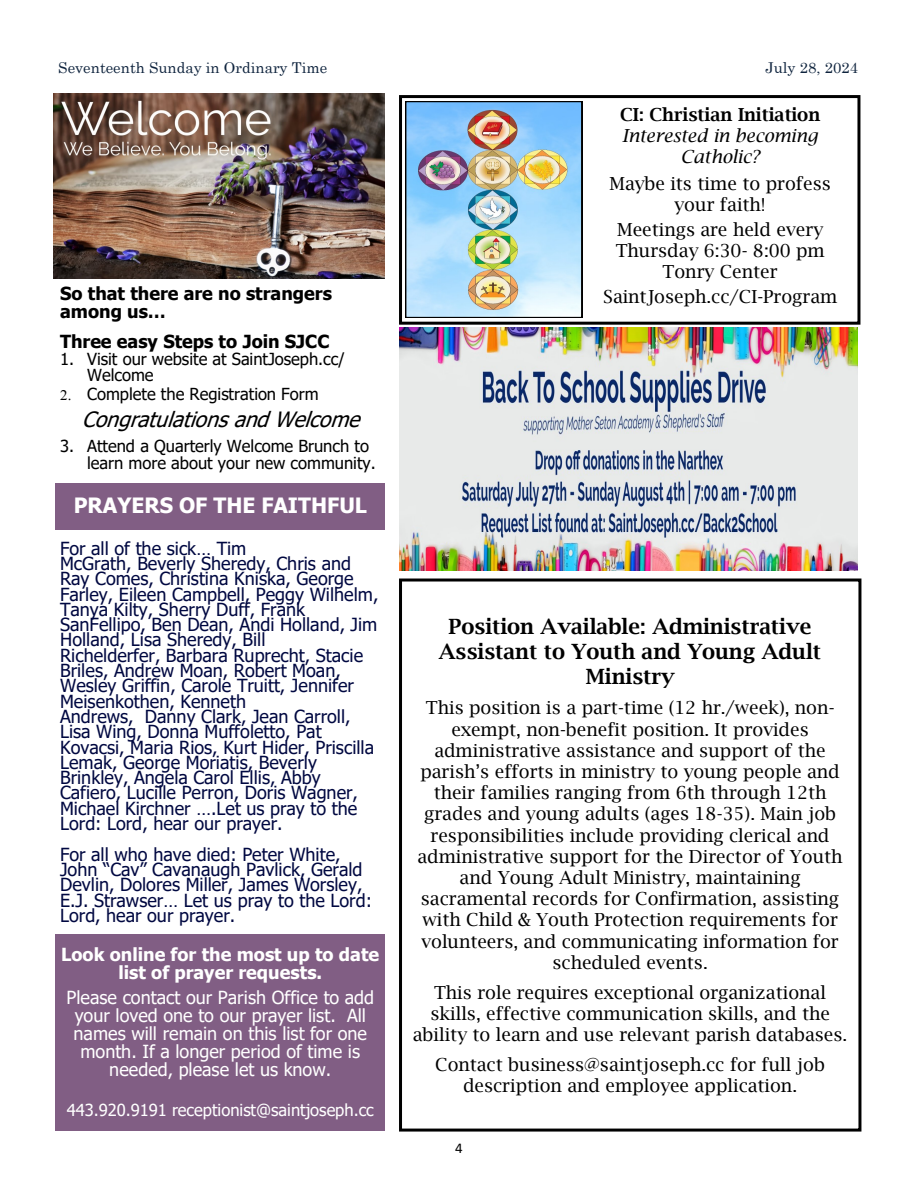
<style>
.page{position:relative;width:918px;height:1188px;background:#fff}
.page>*{position:absolute;margin:0;border:0;box-sizing:border-box;transform-origin:0 0}
.t1{font:600 21.15px "Lucida Bright";color:#000}
.t2{font:600 21px/24.6px "Lucida Bright";color:#000;text-align:center}
.t3{font:italic 21px "Tahoma";color:#000}
.t4{font:700 21px "Tahoma";color:#fff}
.t5{font:18px/21.1px "Lucida Bright";color:#000;text-align:center}
.t6{font:18px/15.3px "Tahoma";color:#000841}
.t7{font:18px/18px "Tahoma";color:#fff;text-align:center}
.t8{font:700 18px/18px "Tahoma";color:#000}
.t9{font:700 18px/18px "Tahoma";color:#fff;text-align:center}
.t10{font:italic 18px/21.3px "Lucida Bright";color:#000;text-align:center}
.t11{font:600 18px "Lucida Bright";color:#000}
.t12{font:16.65px "Tahoma";color:#000}
.t13{font:16.5px/16.5px "Tahoma";color:#000}
.t14{font:16.5px "Tahoma";color:#fff}
.t15{font:15px "Century Schoolbook";color:#0f243e}
.t16{font:15px "Calibri";color:#000}
</style>
<div class="page">
<div style="left:56px;top:483px;width:329px;height:47px;background:#815e84"></div>
<div style="left:56px;top:935px;width:329px;height:196px;background:#815e84"></div>
<img style="left:53px;top:94px;width:332px;height:185px">
<div style="left:399px;top:95px;width:461px;height:230px;border:3px solid #000"></div>
<img style="left:405px;top:101px;width:177px;height:217px">
<img style="left:400px;top:327px;width:458px;height:243px">
<div style="left:399px;top:579px;width:462px;height:553px;border:3px solid #000"></div>
<p class="t15" style="left:58px;top:58px;width:270px">Seventeenth Sunday in Ordinary Time</p>
<p class="t15" style="left:766px;top:58px;width:94px">July 28, 2024</p>
<p class="t8" style="left:60px;top:284px;width:273px">So that there are no strangers among us…</p>
<p class="t8" style="left:60px;top:332px;width:271px">Three easy Steps to Join SJCC</p>
<p class="t12" style="left:60px;top:348px;width:286px">1. Visit our website at SaintJoseph.cc/</p>
<p class="t13" style="left:87px;top:367px;width:68px">Welcome</p>
<p class="t13" style="left:87px;top:385px;width:233px">Complete the Registration Form</p>
<p class="t3" style="left:82px;top:406px;width:285px">CongratulationsandWelcome</p>
<p class="t13" style="left:87px;top:438px;width:290px;text-indent:-27px">3. Attend a Quarterly Welcome Brunch to learn more about your new community.</p>
<p class="t4" style="left:74px;top:492px;width:295px">PRAYERS OF THE FAITHFUL</p>
<p class="t6" style="left:60px;top:540px;width:320px">For all of the sick… Tim<br>McGrath, Beverly Sheredy, Chris and Ray Comes, Christina Kniska, George Farley, Eileen Campbell, Peggy Wilhelm, Tanya Kilty, Sherry Duff, Frank SanFellipo, Ben Dean, Andi Holland, Jim Holland, Lisa Sheredy, Bill<br>Richelderfer, Barbara Ruprecht, Stacie Briles, Andrew Moan, Robert Moan, Wesley Griffin, Carole Truitt, Jennifer Meisenkothen, Kenneth<br>Andrews, Danny Clark, Jean Carroll, Lisa Wing, Donna Muffoletto, Pat Kovacsi, Maria Rios, Kurt Hider, Priscilla Lemak, George Moriatis, Beverly Brinkley, Angela Carol Ellis, Abby Cafiero, Lucille Perron, Doris Wagner, Michael Kirchner ….Let us pray to the Lord: Lord, hear our prayer.</p>
<p class="t6" style="left:60px;top:846px;width:314px">For all who have died: Peter White, John “Cav” Cavanaugh Pavlick, Gerald Devlin, Dolores Miller, James Worsley, E.J. Strawser… Let us pray to the Lord:<br>Lord, hear our prayer.</p>
<p class="t9" style="left:61px;top:945px;width:320px">Look online for the most up to date list of prayer requests.</p>
<p class="t7" style="left:67px;top:988px;width:309px">Please contact our Parish Office to add your loved one to our prayer list. All names will remain on this list for one month. If a longer period of time is needed, please let us know.</p>
<p class="t14" style="left:67px;top:1099px;width:309px">443.920.9191 receptionist@saintjoseph.cc</p>
<p class="t11" style="left:620px;top:104px;width:202px">CI: Christian Initiation</p>
<p class="t10" style="left:622px;top:125px;width:197px">Interested in becoming<br>Catholic?</p>
<p class="t5" style="left:609px;top:173px;width:223px">Maybe its time to profess your faith!</p>
<p class="t5" style="left:616px;top:219px;width:210px;text-align:left">Meetings are held every<br>Thursday 6:30- 8:00 pm</p>
<p class="t5" style="left:663px;top:261px;width:117px">Tonry Center</p>
<p class="t5" style="left:603px;top:286px;width:235px">SaintJoseph.cc/CI-Program</p>
<p class="t1" style="left:449px;top:614px;width:365px">Position Available: Administrative</p>
<p class="t2" style="left:439px;top:639px;width:384px">Assistant to Youth and Young Adult<br>Ministry</p>
<p class="t5" style="left:417px;top:697px;width:427px">This position is a part-time (12 hr./week), non&shy;exempt, non-benefit position. It provides administrative assistance and support of the parish’s efforts in ministry to young people and their families ranging from 6th through 12th grades and young adults (ages 18-35). Main job responsibilities include providing clerical and administrative support for the Director of Youth and Young Adult Ministry, maintaining sacramental records for Confirmation, assisting with Child &amp; Youth Protection requirements for volunteers, and communicating information for scheduled events.</p>
<p class="t5" style="left:413px;top:981px;width:436px">This role requires exceptional organizational skills, effective communication skills, and the ability to learn and use relevant parish databases.</p>
<p class="t5" style="left:435px;top:1054px;width:391px">Contact business@saintjoseph.cc for full job description and employee application.</p>
<p class="t16" style="left:455px;top:1142px;width:9px">4</p>
</div>
